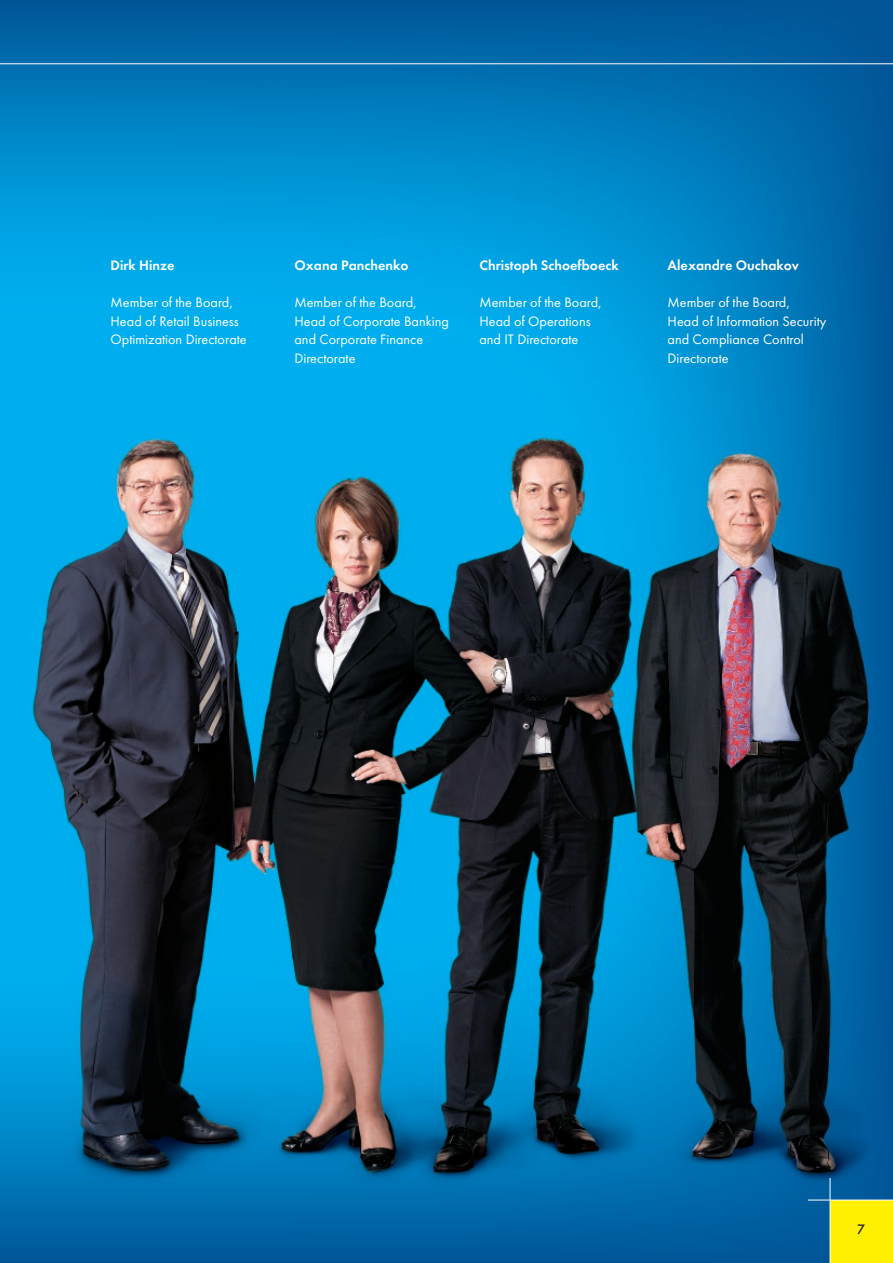
<style>
.page{position:relative;width:893px;height:1263px;background:#fff}
.page>*{position:absolute;margin:0;border:0;box-sizing:border-box;transform-origin:0 0}
.t1{font:14.25px/18.8px "Futura C";color:#fff}
.t2{font:600 14.25px "Futura C";color:#fff}
.t3{font:500 14.25px "Futura C";color:#231f20}
</style>
<div class="page">
<img style="left:0;top:0;width:893px;height:1263px">
<div style="left:830px;top:1200px;width:63px;height:63px;background:#fff101"></div>
<hr style="left:808px;top:1200px;width:85px;height:1px;background:#fff">
<hr style="left:830px;top:1178px;width:1px;height:85px;background:#fff">
<hr style="left:0;top:63px;width:893px;height:1px;background:#fff">
<p class="t2" style="left:111px;top:256px;width:65px">Dirk Hinze</p>
<p class="t1" style="left:111px;top:293px;width:138px">Member of the Board,<br>Head of Retail Business<br>Optimization Directorate</p>
<p class="t2" style="left:294px;top:256px;width:115px">Oxana Panchenko</p>
<p class="t1" style="left:294px;top:293px;width:156px">Member of the Board,<br>Head of Corporate Banking and Corporate Finance<br>Directorate</p>
<p class="t2" style="left:479px;top:256px;width:141px">Christoph Schoefboeck</p>
<p class="t1" style="left:479px;top:293px;width:124px">Member of the Board,<br>Head of Operations and IT Directorate</p>
<p class="t2" style="left:668px;top:256px;width:133px">Alexandre Ouchakov</p>
<p class="t1" style="left:668px;top:293px;width:160px">Member of the Board,<br>Head of Information Security and Compliance Control<br>Directorate</p>
<p class="t3" style="left:857px;top:1221px;width:10px">7</p>
</div>
